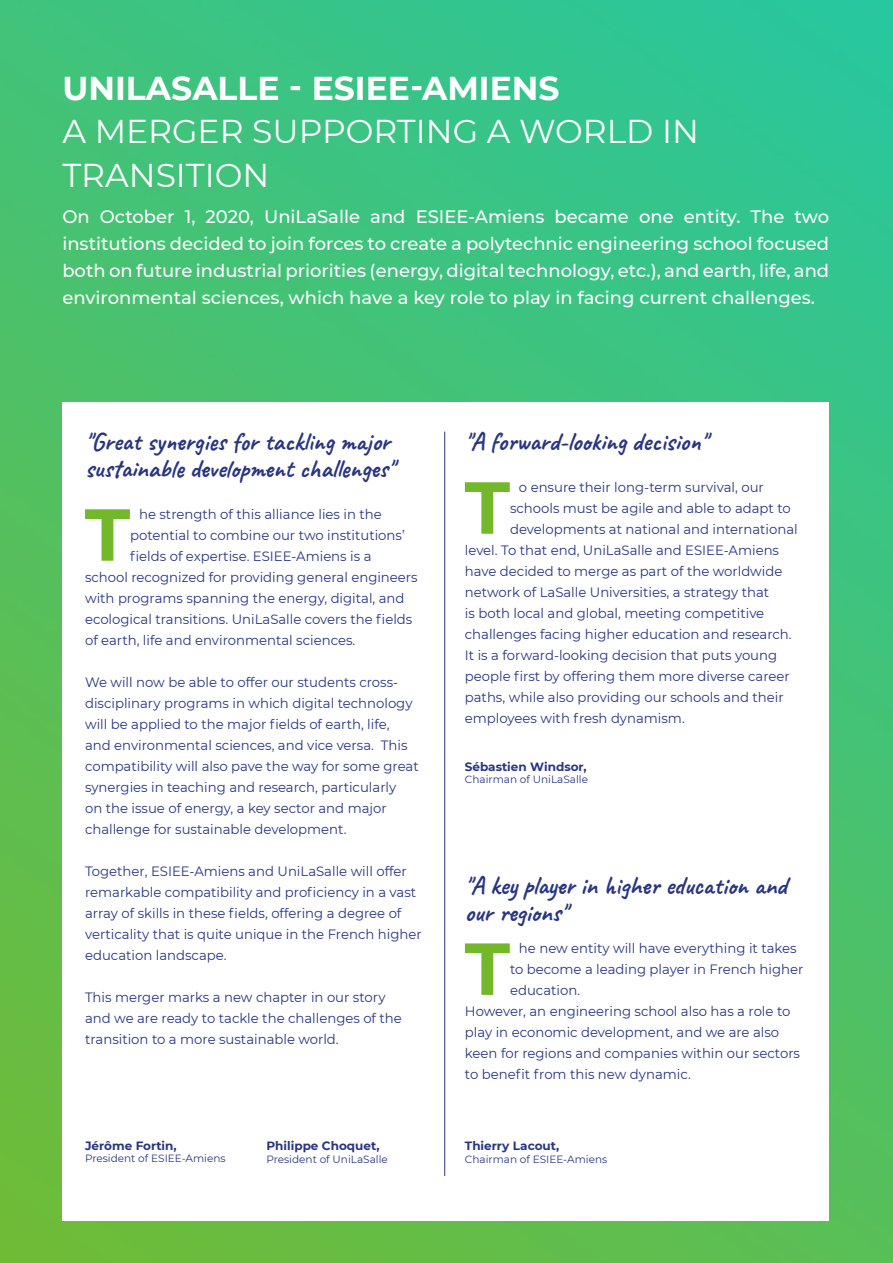
<style>
.page{position:relative;width:893px;height:1263px;background:#fff}
.page>*{position:absolute;margin:0;border:0;box-sizing:border-box;transform-origin:0 0}
.t1{font:700 73.5px "Montserrat";color:#73b72b}
.t2{font:33px/43.5px "Montserrat";color:#fff}
.t3{font:700 33px "Montserrat";color:#fff}
.t4{font:700 25.5px/27px "Caveat";color:#283583}
.t5{font:500 18px/27px "Montserrat";color:#fff;text-align:justify}
.t6{font:13.5px/21px "Montserrat";color:#283583}
.t7{font:700 12px "Montserrat";color:#283583}
.t8{font:10.5px "Montserrat";color:#283583}
</style>
<div class="page">
<img style="left:0;top:0;width:893px;height:1263px">
<div style="left:62px;top:402px;width:767px;height:818px;background:#fff"></div>
<hr style="left:444px;top:432px;width:1px;height:744px;background:#283583">
<h2 class="t3" style="left:62px;top:64px;width:499px">UNILASALLE - ESIEE-AMIENS</h2>
<h2 class="t2" style="left:62px;top:108px;width:638px">A MERGER SUPPORTING A WORLD IN<br>TRANSITION</h2>
<p class="t5" style="left:62px;top:203px;width:768px">On October 1, 2020, UniLaSalle and ESIEE-Amiens became one entity. The two institutions decided to join forces to create a polytechnic engineering school focused both on future industrial priorities (energy, digital technology, etc.), and earth, life, and environmental sciences, which have a key role to play in facing current challenges.</p>
<h3 class="t4" style="left:85px;top:428px;width:310px">"Great synergies for tackling major sustainable development challenges"</h3>
<h1 class="t1" style="left:85px;top:482px;width:47px">T</h1>
<p class="t6" style="left:139px;top:503px;width:244px">he strength of this alliance lies in the</p>
<p class="t6" style="left:130px;top:524px;width:276px">potential to combine our two institutions’</p>
<p class="t6" style="left:130px;top:545px;width:243px">fields of expertise. ESIEE-Amiens is a</p>
<p class="t6" style="left:85px;top:566px;width:334px">school recognized for providing general engineers</p>
<p class="t6" style="left:85px;top:587px;width:321px">with programs spanning the energy, digital, and</p>
<p class="t6" style="left:85px;top:608px;width:329px">ecological transitions. UniLaSalle covers the fields</p>
<p class="t6" style="left:85px;top:629px;width:272px">of earth, life and environmental sciences.</p>
<p class="t6" style="left:85px;top:671px;width:335px">We will now be able to offer our students cross&shy;disciplinary programs in which digital technology will be applied to the major fields of earth, life,<br>and environmental sciences, and vice versa. This compatibility will also pave the way for some great synergies in teaching and research, particularly<br>on the issue of energy, a key sector and major challenge for sustainable development.</p>
<p class="t6" style="left:85px;top:860px;width:338px">Together, ESIEE-Amiens and UniLaSalle will offer remarkable compatibility and proficiency in a vast array of skills in these fields, offering a degree of verticality that is quite unique in the French higher education landscape.</p>
<p class="t6" style="left:85px;top:986px;width:318px">This merger marks a new chapter in our story and we are ready to tackle the challenges of the transition to a more sustainable world.</p>
<p class="t7" style="left:85px;top:1137px;width:93px">Jérôme Fortin,</p>
<p class="t8" style="left:85px;top:1151px;width:142px">President of ESIEE-Amiens</p>
<p class="t7" style="left:266px;top:1137px;width:115px">Philippe Choquet,</p>
<p class="t8" style="left:266px;top:1152px;width:123px">President of UniLaSalle</p>
<h3 class="t4" style="left:465px;top:428px;width:243px">"A forward-looking decision"</h3>
<h1 class="t1" style="left:465px;top:455px;width:47px">T</h1>
<p class="t6" style="left:519px;top:476px;width:246px">o ensure their long-term survival, our</p>
<p class="t6" style="left:510px;top:497px;width:282px">schools must be agile and able to adapt to</p>
<p class="t6" style="left:510px;top:518px;width:289px">developments at national and international</p>
<p class="t6" style="left:465px;top:539px;width:316px">level. To that end, UniLaSalle and ESIEE-Amiens</p>
<p class="t6" style="left:465px;top:560px;width:319px">have decided to merge as part of the worldwide</p>
<p class="t6" style="left:465px;top:581px;width:306px">network of LaSalle Universities, a strategy that</p>
<p class="t6" style="left:465px;top:602px;width:301px">is both local and global, meeting competitive</p>
<p class="t6" style="left:465px;top:623px;width:328px">challenges facing higher education and research.</p>
<p class="t6" style="left:465px;top:644px;width:314px">It is a forward-looking decision that puts young</p>
<p class="t6" style="left:465px;top:665px;width:326px">people first by offering them more diverse career</p>
<p class="t6" style="left:465px;top:686px;width:320px">paths, while also providing our schools and their</p>
<p class="t6" style="left:465px;top:707px;width:221px">employees with fresh dynamism.</p>
<p class="t7" style="left:465px;top:758px;width:123px">Sébastien Windsor,</p>
<p class="t8" style="left:465px;top:772px;width:125px">Chairman of UniLaSalle</p>
<h3 class="t4" style="left:465px;top:872px;width:323px">"A key player in higher education and our regions"</h3>
<h1 class="t1" style="left:465px;top:916px;width:47px">T</h1>
<p class="t6" style="left:519px;top:937px;width:279px">he new entity will have everything it takes</p>
<p class="t6" style="left:510px;top:958px;width:295px">to become a leading player in French higher</p>
<p class="t6" style="left:510px;top:979px;width:72px">education.</p>
<p class="t6" style="left:465px;top:1000px;width:327px">However, an engineering school also has a role to</p>
<p class="t6" style="left:465px;top:1021px;width:316px">play in economic development, and we are also</p>
<p class="t6" style="left:465px;top:1042px;width:337px">keen for regions and companies within our sectors</p>
<p class="t6" style="left:465px;top:1063px;width:228px">to benefit from this new dynamic.</p>
<p class="t7" style="left:465px;top:1137px;width:96px">Thierry Lacout,</p>
<p class="t8" style="left:465px;top:1152px;width:144px">Chairman of ESIEE-Amiens</p>
</div>
